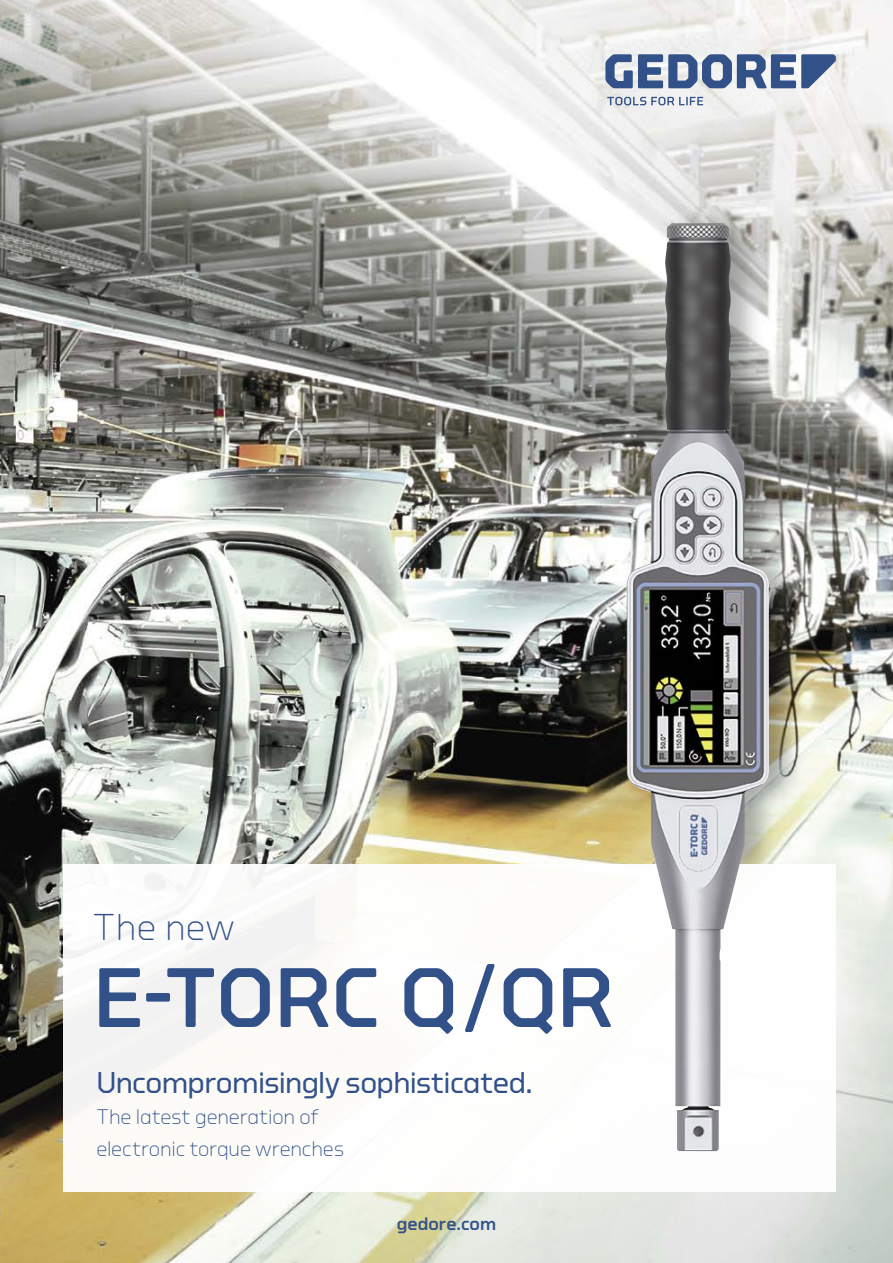
<style>
.page{position:relative;width:893px;height:1263px;background:#fff}
.page>*{position:absolute;margin:0;border:0;box-sizing:border-box;transform-origin:0 0}
.t1{font:500 84px "GEDORE Type";letter-spacing:-.005em;color:#325189}
.t2{font:300 37.35px "GEDORE Type";letter-spacing:.01em;color:#325189}
.t3{font:30px "GEDORE Type";letter-spacing:-.02em;color:#325189}
.t4{font:300 21px/31.5px "GEDORE Type";letter-spacing:-.005em;color:#325189}
.t5{font:500 18px "GEDORE Type";color:#325189}
</style>
<div class="page">
<img style="left:0;top:0;width:893px;height:748px">
<svg style="left:0;top:748px;width:893px;height:515px;background:#b6b4a0"></svg>
<div style="left:625px;top:208px;width:179px;height:678px;background:#000;opacity:.3"></div>
<img style="left:627px;top:223px;width:142px;height:641px">
<div style="left:63px;top:864px;width:773px;height:328px;background:#fff"></div>
<img style="left:632px;top:783px;width:132px;height:368px">
<svg style="left:605px;top:54px;width:231px;height:51px"></svg>
<h2 class="t2" style="left:93px;top:906px;width:144px">The new</h2>
<h1 class="t1" style="left:93px;top:950px;width:523px">E-TORC Q/QR</h1>
<h3 class="t3" style="left:96px;top:1065px;width:438px">Uncompromisingly sophisticated.</h3>
<p class="t4" style="left:96px;top:1101px;width:249px">The latest generation of electronic torque wrenches</p>
<p class="t5" style="left:397px;top:1214px;width:101px">gedore.com</p>
</div>
